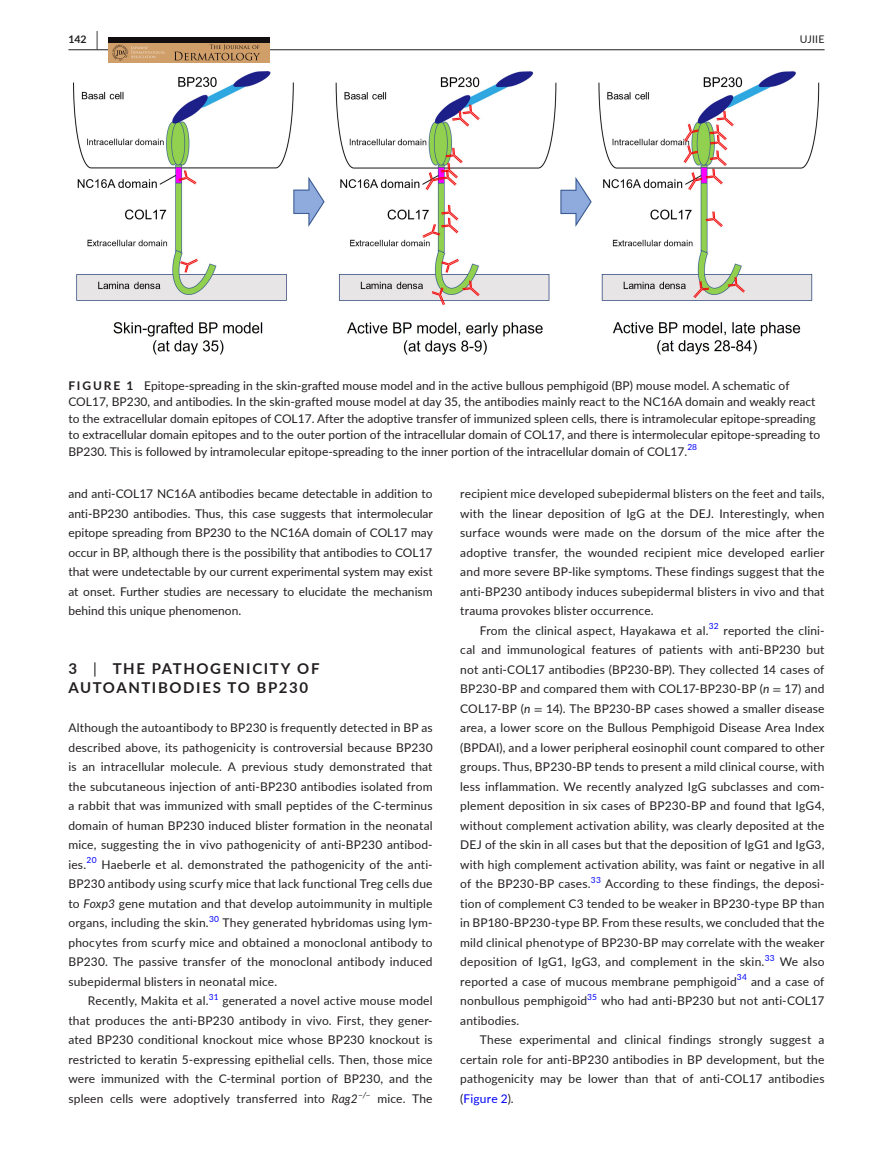
<style>
.page{position:relative;width:893px;height:1174px;background:#fff}
.page>*{position:absolute;margin:0;border:0;box-sizing:border-box;transform-origin:0 0}
.t1{font:700 15px/19.5px "Lato";letter-spacing:.105em;color:#231f20}
.t2{font:12px/19.5px "Lato";color:#231f20;text-align:justify}
.t3{font:10.5px "Lato";letter-spacing:.02em;color:#231f20}
.t4{font:700 10.5px "Lato";color:#231f20}
.t5{font:8.4px "Lato";letter-spacing:.025em;color:#00f}
.s1{font-size:19.5px}
.s2{font-weight:700}
.s3{font-weight:400}
.s4{font-style:italic}
.s5{font-family:"STIX"}
.s6{color:#00f}
</style>
<div class="page">
<hr style="left:68px;top:49px;width:756px;height:1px;background:#231f20">
<div style="left:108px;top:37px;width:162px;height:25px;background:#d09e68"></div>
<svg style="left:174px;top:45px;width:86px;height:15px"></svg>
<div style="left:108px;top:37px;width:162px;height:6px;background:#120d0f"></div>
<svg style="left:112px;top:44px;width:53px;height:17px"></svg>
<img style="left:73px;top:71px;width:747px;height:284px">
<p class="t4" style="left:68px;top:31px;width:31px">142 <span class="s1">|</span></p>
<p class="t3" style="left:800px;top:31px;width:26px">UJIIE</p>
<p class="t2" style="left:68px;top:376px;width:753px;line-height:16.5px;text-align:left"><span class="s2">FI G U R E 1</span> Epitope-spreading in the skin-grafted mouse model and in the active bullous pemphigoid (BP) mouse model. A schematic of COL17, BP230, and antibodies. In the skin-grafted mouse model at day 35, the antibodies mainly react to the NC16A domain and weakly react to the extracellular domain epitopes of COL17. After the adoptive transfer of immunized spleen cells, there is intramolecular epitope-spreading to extracellular domain epitopes and to the outer portion of the intracellular domain of COL17, and there is intermolecular epitope-spreading to BP230. This is followed by intramolecular epitope-spreading to the inner portion of the intracellular domain of COL17.</p>
<p class="t5" style="left:687px;top:441px;width:11px">28</p>
<p class="t2" style="left:68px;top:483px;width:366px">and anti-COL17 NC16A antibodies became detectable in addition to anti-BP230 antibodies. Thus, this case suggests that intermolecular epitope spreading from BP230 to the NC16A domain of COL17 may occur in BP, although there is the possibility that antibodies to COL17 that were undetectable by our current experimental system may exist at onset. Further studies are necessary to elucidate the mechanism behind this unique phenomenon.</p>
<p class="t1" style="left:68px;top:658px;width:253px">3 <span class="s3">|</span> THE PATHOGENICITY OF<br>AUTOANTIBODIES TO BP230</p>
<p class="t2" style="left:68px;top:717px;width:366px">Although the autoantibody to BP230 is frequently detected in BP as described above, its pathogenicity is controversial because BP230 is an intracellular molecule. A previous study demonstrated that the subcutaneous injection of anti-BP230 antibodies isolated from a rabbit that was immunized with small peptides of the C-terminus domain of human BP230 induced blister formation in the neonatal mice, suggesting the in vivo pathogenicity of anti-BP230 antibod&shy;ies.</p>
<p class="t5" style="left:87px;top:854px;width:11px">20</p>
<p class="t2" style="left:68px;top:854px;width:366px;text-indent:33px">Haeberle et al. demonstrated the pathogenicity of the anti-BP230 antibody using scurfy mice that lack functional Treg cells due to <span class="s4">Foxp3</span> gene mutation and that develop autoimmunity in multiple organs, including the skin.</p>
<p class="t5" style="left:209px;top:913px;width:12px">30</p>
<p class="t2" style="left:68px;top:912px;width:366px;text-indent:154px">They generated hybridomas using lym&shy;phocytes from scurfy mice and obtained a monoclonal antibody to BP230. The passive transfer of the monoclonal antibody induced subepidermal blisters in neonatal mice.</p>
<p class="t2" style="left:68px;top:990px;width:366px;text-indent:20px">Recently, Makita et al.<sup>31</sup> generated a novel active mouse model that produces the anti-BP230 antibody in vivo. First, they gener&shy;ated BP230 conditional knockout mice whose BP230 knockout is restricted to keratin 5-expressing epithelial cells. Then, those mice were immunized with the C-terminal portion of BP230, and the spleen cells were adoptively transferred into <span class="s4">Rag2</span><sup>−/−</sup> mice. The</p>
<p class="t2" style="left:460px;top:483px;width:366px">recipient mice developed subepidermal blisters on the feet and tails, with the linear deposition of IgG at the DEJ. Interestingly, when surface wounds were made on the dorsum of the mice after the adoptive transfer, the wounded recipient mice developed earlier and more severe BP-like symptoms. These findings suggest that the anti-BP230 antibody induces subepidermal blisters in vivo and that trauma provokes blister occurrence.</p>
<p class="t2" style="left:460px;top:620px;width:366px;text-indent:20px">From the clinical aspect, Hayakawa et al.<sup>32</sup> reported the clini&shy;cal and immunological features of patients with anti-BP230 but not anti-COL17 antibodies (BP230-BP). They collected 14 cases of BP230-BP and compared them with COL17-BP230-BP (<span class="s4">n</span> <span class="s5">=</span> 17) and COL17-BP (<span class="s4">n</span> <span class="s5">=</span> 14). The BP230-BP cases showed a smaller disease area, a lower score on the Bullous Pemphigoid Disease Area Index (BPDAI), and a lower peripheral eosinophil count compared to other groups. Thus, BP230-BP tends to present a mild clinical course, with less inflammation. We recently analyzed IgG subclasses and com&shy;plement deposition in six cases of BP230-BP and found that IgG4, without complement activation ability, was clearly deposited at the DEJ of the skin in all cases but that the deposition of IgG1 and IgG3, with high complement activation ability, was faint or negative in all of the BP230-BP cases.</p>
<p class="t5" style="left:591px;top:874px;width:11px">33</p>
<p class="t2" style="left:460px;top:873px;width:366px;text-indent:145px">According to these findings, the deposi&shy;tion of complement C3 tended to be weaker in BP230-type BP than in BP180-BP230-type BP. From these results, we concluded that the mild clinical phenotype of BP230-BP may correlate with the weaker deposition of IgG1, IgG3, and complement in the skin.</p>
<p class="t5" style="left:765px;top:952px;width:11px">33</p>
<p class="t2" style="left:780px;top:951px;width:46px">We also</p>
<p class="t2" style="left:460px;top:971px;width:278px">reported a case of mucous membrane pemphigoid</p>
<p class="t5" style="left:737px;top:971px;width:12px">34</p>
<p class="t2" style="left:460px;top:971px;width:366px;text-indent:291px">and a case of nonbullous pemphigoid<sup>35</sup> who had anti-BP230 but not anti-COL17 antibodies.</p>
<p class="t2" style="left:460px;top:1029px;width:366px;text-indent:20px">These experimental and clinical findings strongly suggest a certain role for anti-BP230 antibodies in BP development, but the pathogenicity may be lower than that of anti-COL17 antibodies (<span class="s6">Figure 2</span>).</p>
</div>
